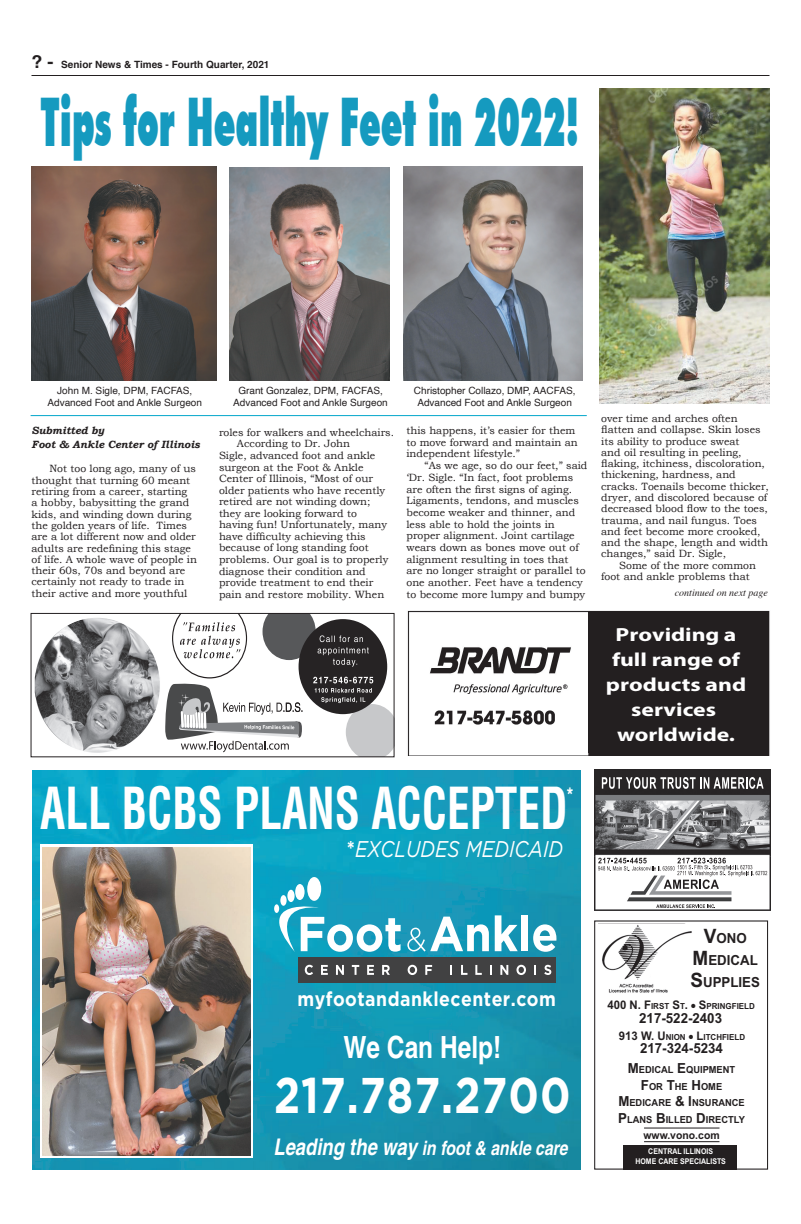
<style>
.page{position:relative;width:801px;height:1224px;background:#fff}
.page>*{position:absolute;margin:0;border:0;box-sizing:border-box;transform-origin:0 0}
.t1{font:900 67.2px "Futura BT";color:#159abf;scale:.5 1}
.t2{font:700 condensed 56.5px "Helvetica CE";color:#fff;scale:.8 1}
.t3{font:700 50.1px "Gotham HTF";letter-spacing:.025em;color:#fff;scale:.84 1}
.t4{font:700 30.6px "Helvetica";color:#fff;scale:.8 1}
.t5{font:italic 22.7px "Gotham HTF";color:#fff;scale:.84 1}
.t6{font:700 condensed 21.1px "Helvetica CE";color:#fff;scale:.8 1}
.t7{font:700 20px "Gotham";letter-spacing:.025em;color:#fff;scale:.88 1}
.t8{font:italic 700 19.7px "Helvetica";color:#fff;scale:.8 1}
.t9{font:700 19px/25px "Myriad Pro";color:#fff;text-align:center;scale:1.25 1}
.t10{font:700 13.9px/21.8px "Arial";color:#231f20;text-align:center;scale:.96 1}
.t11{font:700 10.9px "Arial";color:#231f20;scale:.96 1}
.t12{font:10.5px/11.3px "Bookman Old Style";color:#231f20}
.t13{font:italic 700 10.5px/13.5px "Bookman Old Style";color:#231f20}
.t14{font:10px/12px "Helvetica";letter-spacing:-.005em;color:#231f20;text-align:center}
.t15{font:700 10px "Helvetica";color:#231f20}
.t16{font:italic 10px "Times";color:#231f20}
.t17{font:700 9.7px/16.6px "Arial";color:#231f20;text-align:center;scale:.96 1}
.t18{font:700 8.3px "Arial";color:#231f20;scale:.96 1}
.t19{font:700 7.9px/9.5px "Arial";color:#fff;text-align:center;scale:.88 1}
.s1{font-size:18px}
.s2{font-weight:700;font-style:normal}
.s3{font-size:23px}
.s4{font-size:19.8px}
.s5{font-size:11.9px}
.s6{font-size:13.9px}
</style>
<div class="page">
<div style="left:623px;top:1145px;width:114px;height:25px;background:#231f20"></div>
<div style="left:594px;top:920px;width:174px;height:250px;border:1px solid #231f20"></div>
<img style="left:598px;top:923px;width:94px;height:70px">
<hr style="left:644px;top:1128px;width:75px;height:1px;background:#231f20">
<hr style="left:644px;top:1141px;width:75px;height:1px;background:#231f20">
<img style="left:407px;top:611px;width:363px;height:145px">
<div style="left:589px;top:612px;width:179px;height:140px;background:#231f20"></div>
<img style="left:594px;top:770px;width:176px;height:141px">
<svg style="left:602px;top:777px;width:162px;height:12px"></svg>
<svg style="left:598px;top:858px;width:169px;height:31px"></svg>
<svg style="left:656px;top:904px;width:60px;height:4px"></svg>
<img style="left:34px;top:618px;width:126px;height:135px">
<svg style="left:165px;top:615px;width:228px;height:140px"></svg>
<div style="left:31px;top:613px;width:364px;height:144px;border:1px solid #231f20"></div>
<hr style="left:32px;top:75px;width:738px;height:1px;background:#231f20">
<img style="left:32px;top:771px;width:548px;height:399px">
<div style="left:299px;top:957px;width:257px;height:26px;background:#414142"></div>
<svg style="left:305px;top:965px;width:8px;height:10px"></svg>
<svg style="left:321px;top:965px;width:7px;height:10px"></svg>
<svg style="left:336px;top:965px;width:8px;height:10px"></svg>
<svg style="left:352px;top:965px;width:7px;height:10px"></svg>
<svg style="left:367px;top:965px;width:7px;height:10px"></svg>
<svg style="left:382px;top:965px;width:8px;height:10px"></svg>
<svg style="left:408px;top:965px;width:9px;height:10px"></svg>
<svg style="left:425px;top:965px;width:7px;height:10px"></svg>
<svg style="left:450px;top:965px;width:2px;height:10px"></svg>
<svg style="left:461px;top:965px;width:6px;height:10px"></svg>
<svg style="left:475px;top:965px;width:7px;height:10px"></svg>
<svg style="left:490px;top:965px;width:2px;height:10px"></svg>
<svg style="left:500px;top:965px;width:8px;height:10px"></svg>
<svg style="left:516px;top:965px;width:10px;height:10px"></svg>
<svg style="left:534px;top:965px;width:2px;height:10px"></svg>
<svg style="left:544px;top:965px;width:7px;height:10px"></svg>
<svg style="left:495px;top:915px;width:23px;height:36px"></svg>
<div style="left:521px;top:915px;width:7px;height:36px;background:#fff"></div>
<svg style="left:533px;top:924px;width:23px;height:28px"></svg>
<svg style="left:407px;top:917px;width:82px;height:35px"></svg>
<div style="left:307px;top:877px;width:14px;height:24px;background:#fff;border-radius:50%"></div>
<div style="left:295px;top:884px;width:10px;height:16px;background:#fff;border-radius:50%"></div>
<div style="left:287px;top:890px;width:8px;height:12px;background:#fff;border-radius:50%"></div>
<svg style="left:253px;top:896px;width:148px;height:56px"></svg>
<div style="left:40px;top:845px;width:213px;height:313px;background:#fff"></div>
<img style="left:42px;top:847px;width:209px;height:309px">
<img style="left:404px;top:167px;width:179px;height:213px">
<img style="left:230px;top:167px;width:159px;height:213px">
<img style="left:31px;top:166px;width:185px;height:214px">
<img style="left:599px;top:88px;width:171px;height:315px">
<hr style="left:31px;top:415px;width:556px;height:1px;background:#03a6cb">
<p class="t15" style="left:32px;top:56px;width:239px"><span class="s1">? -</span> Senior News &amp; Times - Fourth Quarter, 2021</p>
<h1 class="t1" style="left:41px;top:81px;width:1078px">Tips for Healthy Feet in 2022!</h1>
<p class="t14" style="left:48px;top:385px;width:156px">John M. Sigle, DPM, FACFAS,<br>Advanced Foot and Ankle Surgeon</p>
<p class="t14" style="left:233px;top:385px;width:156px">Grant Gonzalez, DPM, FACFAS,<br>Advanced Foot and Ankle Surgeon</p>
<p class="t14" style="left:414px;top:385px;width:163px">Christopher Collazo, DMP, AACFAS,<br>Advanced Foot and Ankle Surgeon</p>
<p class="t13" style="left:32px;top:424px;width:170px">Submitted by<br>Foot &amp; Ankle Center of Illinois</p>
<p class="t12" style="left:32px;top:463px;width:167px;text-indent:18px">Not too long ago, many of us thought that turning 60 meant retiring from a career, starting<br>a hobby, babysitting the grand kids, and winding down during the golden years of life. Times are a lot different now and older adults are redefining this stage of life. A whole wave of people in their 60s, 70s and beyond are certainly not ready to trade in their active and more youthful</p>
<p class="t12" style="left:219px;top:427px;width:177px">roles for walkers and wheelchairs.</p>
<p class="t12" style="left:237px;top:438px;width:115px">According to Dr. John</p>
<p class="t12" style="left:219px;top:450px;width:158px">Sigle, advanced foot and ankle</p>
<p class="t12" style="left:219px;top:461px;width:146px">surgeon at the Foot &amp; Ankle</p>
<p class="t12" style="left:219px;top:473px;width:156px">Center of Illinois, “Most of our</p>
<p class="t12" style="left:219px;top:484px;width:168px">older patients who have recently</p>
<p class="t12" style="left:219px;top:496px;width:153px">retired are not winding down;</p>
<p class="t12" style="left:219px;top:508px;width:139px">they are looking forward to</p>
<p class="t12" style="left:219px;top:519px;width:170px">having fun! Unfortunately, many</p>
<p class="t12" style="left:219px;top:531px;width:148px">have difficulty achieving this</p>
<p class="t12" style="left:219px;top:542px;width:151px">because of long standing foot</p>
<p class="t12" style="left:219px;top:554px;width:171px">problems. Our goal is to properly</p>
<p class="t12" style="left:219px;top:565px;width:148px">diagnose their condition and</p>
<p class="t12" style="left:219px;top:577px;width:156px">provide treatment to end their</p>
<p class="t12" style="left:219px;top:588px;width:167px">pain and restore mobility. When</p>
<p class="t12" style="left:406px;top:425px;width:173px;line-height:11.7px">this happens, it’s easier for them to move forward and maintain an independent lifestyle.”</p>
<p class="t12" style="left:406px;top:460px;width:182px;line-height:11.7px;text-indent:18px">“As we age, so do our feet,” said ‘Dr. Sigle. “In fact, foot problems are often the first signs of aging.<br>Ligaments, tendons, and muscles become weaker and thinner, and less able to hold the joints in proper alignment. Joint cartilage wears down as bones move out of alignment resulting in toes that<br>are no longer straight or parallel to one another. Feet have a tendency to become more lumpy and bumpy</p>
<p class="t12" style="left:601px;top:413px;width:169px">over time and arches often flatten and collapse. Skin loses its ability to produce sweat<br>and oil resulting in peeling, flaking, itchiness, discoloration, thickening, hardness, and cracks. Toenails become thicker, dryer, and discolored because of decreased blood flow to the toes, trauma, and nail fungus. Toes and feet become more crooked, and the shape, length and width changes,” said Dr. Sigle,</p>
<p class="t12" style="left:601px;top:560px;width:156px;text-indent:18px">Some of the more common foot and ankle problems that</p>
<p class="t16" style="left:675px;top:584px;width:95px">continued on next page</p>
<h3 class="t9" style="left:606px;top:622px;width:114px">Providing a full range of products and services worldwide.</h3>
<h2 class="t2" style="left:40px;top:773px;width:661px">ALL BCBS PLANS ACCEPTED</h2>
<h3 class="t6" style="left:566px;top:783px;width:12px">*</h3>
<h3 class="t5" style="left:347px;top:836px;width:259px"><span class="s2">*</span>EXCLUDES MEDICAID</h3>
<h3 class="t7" style="left:298px;top:985px;width:295px">myfootandanklecenter.com</h3>
<h3 class="t4" style="left:343px;top:1029px;width:199px">We Can Help!</h3>
<h3 class="t3" style="left:274px;top:1066px;width:354px">217.787.2700</h3>
<h3 class="t8" style="left:273px;top:1136px;width:369px"><span class="s3">Leading the way</span> in foot &amp; ankle care</h3>
<h3 class="t10" style="left:690px;top:928px;width:74px"><span class="s4">V</span>ONO<br><span class="s4">M</span>EDICAL<br><span class="s4">S</span>UPPLIES</h3>
<p class="t18" style="left:607px;top:1000px;width:155px"><span class="s5">400 N. F</span>IRST <span class="s5">S</span>T<span class="s5">.</span> ● <span class="s5">S</span>PRINGFIELD</p>
<h3 class="t10" style="left:639px;top:1008px;width:88px">217-522-2403</h3>
<p class="t17" style="left:618px;top:1062px;width:133px"><span class="s6">M</span>EDICAL <span class="s6">E</span>QUIPMENT<br><span class="s6">F</span>OR <span class="s6">T</span>HE <span class="s6">H</span>OME<br><span class="s6">M</span>EDICARE <span class="s6">&amp; I</span>NSURANCE<br><span class="s6">P</span>LANS <span class="s6">B</span>ILLED <span class="s6">D</span>IRECTLY</p>
<p class="t11" style="left:643px;top:1128px;width:81px">www.vono.com</p>
<p class="t18" style="left:619px;top:1031px;width:133px"><span class="s5">913 W. U</span>NION ● <span class="s5">L</span>ITCHFIELD</p>
<h3 class="t10" style="left:640px;top:1038px;width:88px">217-324-5234</h3>
<p class="t19" style="left:635px;top:1147px;width:104px">CENTRAL ILLINOIS<br>HOME CARE SPECIALISTS</p>
</div>
